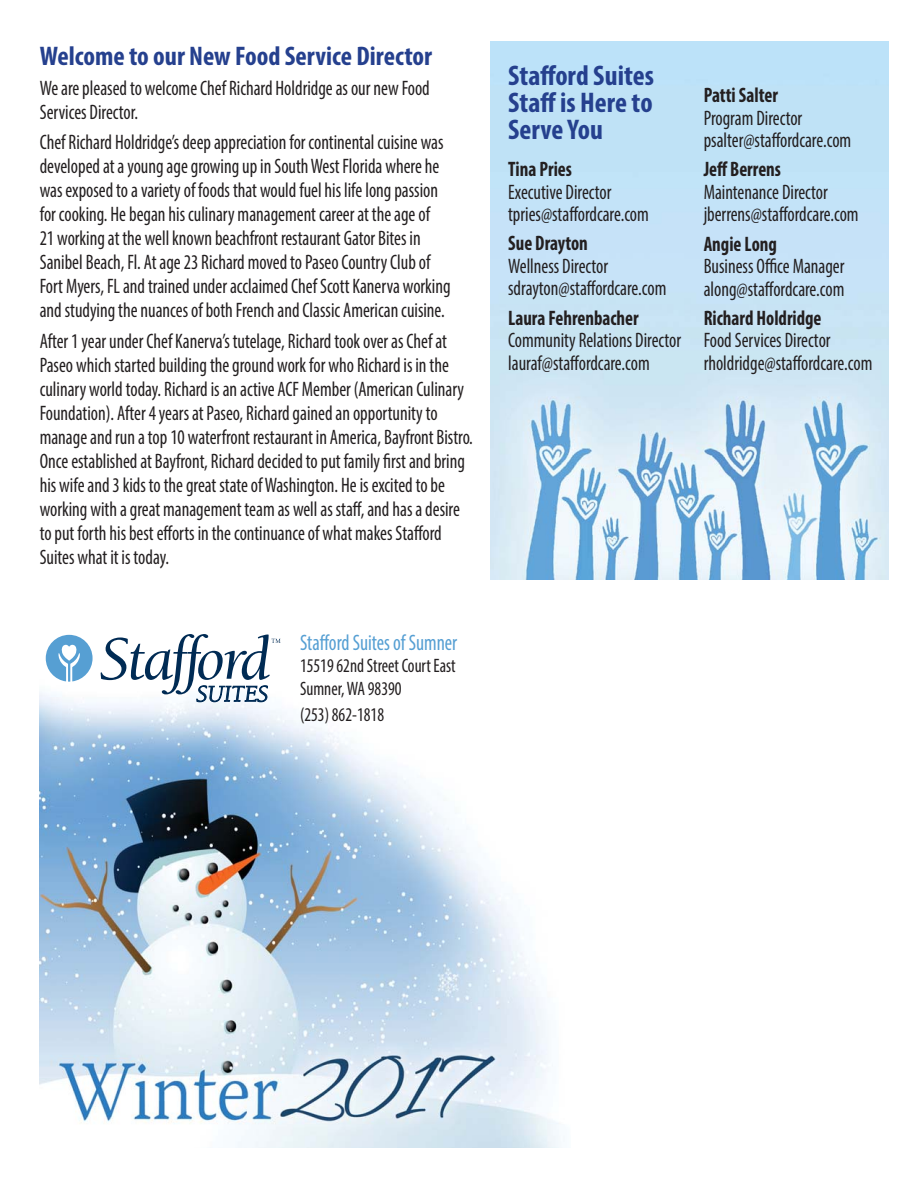
<style>
.page{position:relative;width:918px;height:1188px;background:#fff}
.page>*{position:absolute;margin:0;border:0;box-sizing:border-box;transform-origin:0 0}
.t1{font:700 condensed 28.5px/27px "Myriad Pro";color:#25408e;text-align:justify}
.t2{font:700 condensed 27px "Myriad Pro";color:#25408e}
.t3{font:condensed 22.5px "Myriad Pro";color:#569fd3;scale:.9 1}
.t4{font:condensed 21px/24px "Myriad Pro";color:#231f20;scale:.9 1}
.t5{font:700 condensed 21px "Myriad Pro";color:#231f20;scale:.9 1}
.t6{font:condensed 19.5px/22.5px "Myriad Pro";color:#231f20;scale:.9 1}
</style>
<div class="page">
<img style="left:40px;top:674px;width:519px;height:474px">
<img style="left:490px;top:42px;width:399px;height:537px">
<svg style="left:101px;top:634px;width:180px;height:69px"></svg>
<svg style="left:46px;top:635px;width:47px;height:47px"></svg>
<p class="t2" style="left:40px;top:46px;width:394px">Welcome to our New Food Service Director</p>
<p class="t4" style="left:40px;top:78px;width:435px">We are pleased to welcome Chef Richard Holdridge as our new Food<br>Services Director.</p>
<p class="t4" style="left:40px;top:133px;width:458px">Chef Richard Holdridge’s deep appreciation for continental cuisine was developed at a young age growing up in South West Florida where he was exposed to a variety of foods that would fuel his life long passion for cooking. He began his culinary management career at the age of<br>21 working at the well known beachfront restaurant Gator Bites in Sanibel Beach, Fl. At age 23 Richard moved to Paseo Country Club of Fort Myers, FL and trained under acclaimed Chef Scott Kanerva working and studying the nuances of both French and Classic American cuisine.</p>
<p class="t4" style="left:40px;top:331px;width:483px">After 1 year under Chef Kanerva’s tutelage, Richard took over as Chef at Paseo which started building the ground work for who Richard is in the culinary world today. Richard is an active ACF Member (American Culinary Foundation). After 4 years at Paseo, Richard gained an opportunity to manage and run a top 10 waterfront restaurant in America, Bayfront Bistro.<br>Once established at Bayfront, Richard decided to put family first and bring his wife and 3 kids to the great state of Washington. He is excited to be working with a great management team as well as staff, and has a desire to put forth his best efforts in the continuance of what makes Stafford Suites what it is today.</p>
<p class="t3" style="left:300px;top:634px;width:176px">Stafford Suites of Sumner</p>
<p class="t6" style="left:300px;top:657px;width:175px">15519 62nd Street Court East<br>Sumner, WA 98390</p>
<p class="t6" style="left:300px;top:705px;width:95px">(253) 862-1818</p>
<h1 class="t1" style="left:508px;top:65px;width:147px">Stafford Suites Staff is Here to Serve You</h1>
<p class="t5" style="left:508px;top:161px;width:72px">Tina Pries</p>
<p class="t4" style="left:508px;top:183px;width:158px;line-height:22.5px">Executive Director tpries@staffordcare.com</p>
<p class="t5" style="left:508px;top:236px;width:90px">Sue Drayton</p>
<p class="t4" style="left:508px;top:257px;width:177px;line-height:22.5px">Wellness Director sdrayton@staffordcare.com</p>
<p class="t5" style="left:508px;top:310px;width:147px">Laura Fehrenbacher</p>
<p class="t4" style="left:508px;top:331px;width:194px;line-height:22.5px">Community Relations Director lauraf@staffordcare.com</p>
<p class="t5" style="left:704px;top:87px;width:84px">Patti Salter</p>
<p class="t4" style="left:704px;top:109px;width:166px;line-height:22.5px">Program Director psalter@staffordcare.com</p>
<p class="t5" style="left:704px;top:161px;width:87px">Jeff Berrens</p>
<p class="t4" style="left:704px;top:183px;width:174px;line-height:22.5px">Maintenance Director jberrens@staffordcare.com</p>
<p class="t5" style="left:704px;top:236px;width:83px">Angie Long</p>
<p class="t4" style="left:704px;top:257px;width:158px;line-height:22.5px">Business Office Manager along@staffordcare.com</p>
<p class="t5" style="left:704px;top:310px;width:132px">Richard Holdridge</p>
<p class="t4" style="left:704px;top:331px;width:189px;line-height:22.5px">Food Services Director rholdridge@staffordcare.com</p>
</div>
